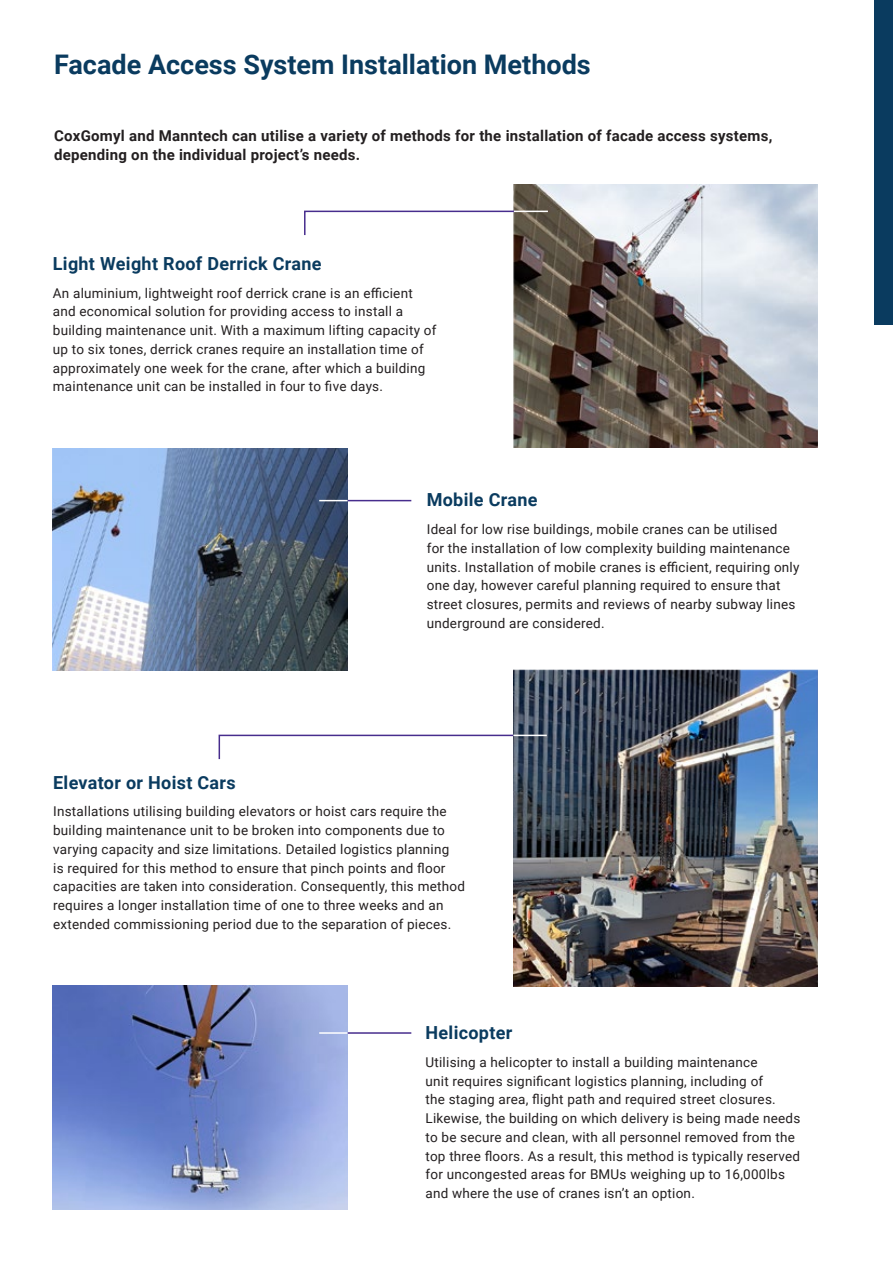
<style>
.page{position:relative;width:893px;height:1263px;background:#fff}
.page>*{position:absolute;margin:0;border:0;box-sizing:border-box;transform-origin:0 0}
.t1{font:700 27px "Roboto";color:#0a3b5f}
.body_text{font:700 18px "Roboto";letter-spacing:.015em;color:#0a3b5f}
.body_text-2{font:700 15px/18.8px "Roboto";letter-spacing:.015em;color:#231f20}
.body_text-3{font:13.5px/18.8px "Roboto";letter-spacing:.015em;color:#231f20}
</style>
<div class="page">
<img style="left:513px;top:670px;width:305px;height:316px">
<img style="left:513px;top:184px;width:304px;height:263px">
<img style="left:53px;top:985px;width:295px;height:225px">
<svg style="left:304px;top:210px;width:212px;height:27px"></svg>
<hr style="left:514px;top:211px;width:34px;height:1px;background:#fff">
<svg style="left:218px;top:734px;width:297px;height:27px"></svg>
<hr style="left:513px;top:735px;width:34px;height:1px;background:#fff">
<img style="left:53px;top:449px;width:294px;height:221px">
<hr style="left:348px;top:500px;width:63px;height:1px;background:#472d8d">
<hr style="left:348px;top:1032px;width:63px;height:2px;background:#472d8d">
<svg style="left:319px;top:500px;width:29px;height:1px"></svg>
<hr style="left:319px;top:1032px;width:29px;height:2px;background:#fff">
<div style="left:874px;top:0;width:19px;height:324px;background:#0a3b5f"></div>
<p class="t1" style="left:54px;top:46px;width:538px">Facade Access System Installation Methods</p>
<p class="body_text-2" style="left:54px;top:126px;width:720px">CoxGomyl and Manntech can utilise a variety of methods for the installation of facade access systems, depending on the individual project’s needs.</p>
<p class="body_text" style="left:53px;top:251px;width:270px">Light Weight Roof Derrick Crane</p>
<p class="body_text-3" style="left:53px;top:283px;width:385px">An aluminium, lightweight roof derrick crane is an efficient and economical solution for providing access to install a building maintenance unit. With a maximum lifting capacity of up to six tones, derrick cranes require an installation time of approximately one week for the crane, after which a building maintenance unit can be installed in four to five days.</p>
<p class="body_text" style="left:427px;top:487px;width:112px">Mobile Crane</p>
<p class="body_text-3" style="left:427px;top:519px;width:374px">Ideal for low rise buildings, mobile cranes can be utilised<br>for the installation of low complexity building maintenance units. Installation of mobile cranes is efficient, requiring only one day, however careful planning required to ensure that street closures, permits and reviews of nearby subway lines underground are considered.</p>
<p class="body_text" style="left:53px;top:770px;width:184px">Elevator or Hoist Cars</p>
<p class="body_text-3" style="left:53px;top:802px;width:413px">Installations utilising building elevators or hoist cars require the building maintenance unit to be broken into components due to varying capacity and size limitations. Detailed logistics planning<br>is required for this method to ensure that pinch points and floor capacities are taken into consideration. Consequently, this method requires a longer installation time of one to three weeks and an extended commissioning period due to the separation of pieces.</p>
<p class="body_text" style="left:425px;top:1020px;width:88px">Helicopter</p>
<p class="body_text-3" style="left:425px;top:1052px;width:376px">Utilising a helicopter to install a building maintenance<br>unit requires significant logistics planning, including of<br>the staging area, flight path and required street closures.<br>Likewise, the building on which delivery is being made needs to be secure and clean, with all personnel removed from the top three floors. As a result, this method is typically reserved for uncongested areas for BMUs weighing up to 16,000lbs and where the use of cranes isn’t an option.</p>
</div>
